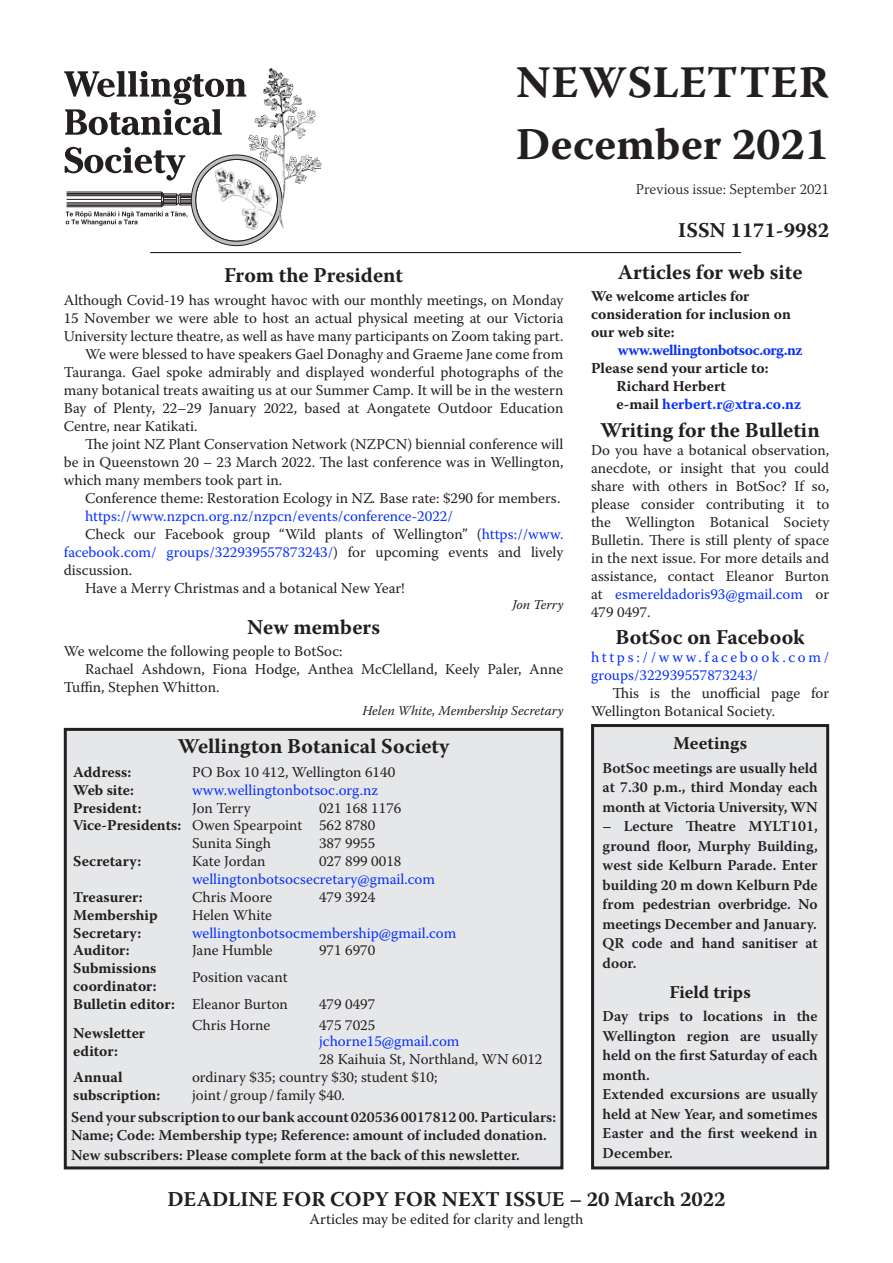
<style>
.page{position:relative;width:893px;height:1263px;background:#fff}
.page>*{position:absolute;margin:0;border:0;box-sizing:border-box;transform-origin:0 0}
.Body_first{font:700 45px "Warnock Pro";color:#231f20}
.Subhead_2{font:700 45px "Warnock Pro";letter-spacing:.015em;color:#231f20}
.Heading_1{font:700 21px "Warnock Pro";color:#231f20}
.Subhead_2-2{font:700 21px "Warnock Pro";color:#231f20}
.t1{font:700 18px "Warnock Pro";color:#231f20}
.Body_first-2{font:15px/18px "Warnock Pro";color:#231f20;text-align:justify}
.Body_text{font:15px/18px "Warnock Pro";color:#231f20;text-align:justify}
.t2{font:600 15px/19.5px "Warnock Pro";color:#231f20;text-align:justify}
.t3{font:700 15px/18px "Warnock Pro";color:#231f20}
.Body_text-2{font:15px "Warnock Pro";color:#0831ff}
.Body_first-3{font:15px/18px "Warnock Pro";color:#0831ff}
.t4{font:700 15px "Warnock Pro";letter-spacing:-.015em;color:#0831ff}
.Subhead_2-3{font:300 15px "Warnock Pro";color:#231f20}
.Author{font:italic 13.5px "Warnock Pro";color:#231f20}
.s1{font-style:italic}
.s2{color:#0831ff}
.s3{color:#231f20}
</style>
<div class="page">
<hr style="left:150px;top:252px;width:591px;height:1px;background:#070807">
<svg style="left:64px;top:71px;width:182px;height:64px"></svg>
<svg style="left:65px;top:147px;width:219px;height:100px"></svg>
<img style="left:282px;top:176px;width:25px;height:22px">
<img style="left:283px;top:171px;width:32px;height:5px">
<img style="left:283px;top:167px;width:25px;height:4px">
<img style="left:283px;top:163px;width:39px;height:4px">
<img style="left:260px;top:158px;width:60px;height:5px">
<img style="left:259px;top:154px;width:59px;height:4px">
<img style="left:249px;top:141px;width:36px;height:13px">
<img style="left:248px;top:136px;width:54px;height:5px">
<img style="left:249px;top:132px;width:56px;height:4px">
<img style="left:270px;top:127px;width:36px;height:5px">
<img style="left:256px;top:123px;width:56px;height:4px">
<img style="left:254px;top:118px;width:61px;height:5px">
<img style="left:260px;top:114px;width:56px;height:4px">
<img style="left:271px;top:110px;width:45px;height:4px">
<img style="left:266px;top:105px;width:44px;height:5px">
<img style="left:264px;top:97px;width:38px;height:8px">
<img style="left:263px;top:88px;width:30px;height:9px">
<img style="left:267px;top:83px;width:27px;height:5px">
<img style="left:267px;top:79px;width:22px;height:4px">
<img style="left:268px;top:68px;width:16px;height:11px">
<div style="left:593px;top:725px;width:235px;height:443px;background:#e6e7e9"></div>
<div style="left:591px;top:724px;width:238px;height:445px;border:3px solid #231f20"></div>
<div style="left:65px;top:729px;width:497px;height:439px;background:#e6e7e9"></div>
<div style="left:64px;top:728px;width:499px;height:441px;border:3px solid #231f20"></div>
<p class="Subhead_2" style="left:516px;top:55px;width:314px">NEWSLETTER</p>
<p class="Body_first" style="left:516px;top:118px;width:315px">December 2021</p>
<p class="Subhead_2-3" style="left:636px;top:180px;width:195px">Previous issue: September 2021</p>
<p class="Subhead_2-2" style="left:678px;top:217px;width:153px">ISSN 1171-9982</p>
<p class="Heading_1" style="left:224px;top:263px;width:180px">From the President</p>
<p class="Body_first-2" style="left:64px;top:290px;width:501px">Although Covid-19 has wrought havoc with our monthly meetings, on Monday 15 November we were able to host an actual physical meeting at our Victoria University lecture theatre, as well as have many participants on Zoom taking part.</p>
<p class="Body_text" style="left:64px;top:344px;width:501px;text-indent:21px">We were blessed to have speakers Gael Donaghy and Graeme Jane come from Tauranga. Gael spoke admirably and displayed wonderful photographs of the many botanical treats awaiting us at our Summer Camp. It will be in the western Bay of Plenty, 22–29 January 2022, based at Aongatete Outdoor Education Centre, near Katikati.</p>
<p class="Body_text" style="left:64px;top:434px;width:501px;text-indent:21px">The joint NZ Plant Conservation Network (NZPCN) biennial conference will be in Queenstown 20 – 23 March 2022. The last conference was in Wellington, which many members took part in.</p>
<p class="Body_text" style="left:85px;top:488px;width:477px">Conference theme: Restoration Ecology in NZ<span class="s1">.</span> Base rate: $290 for members.</p>
<p class="Body_text-2" style="left:85px;top:507px;width:369px">https://www.nzpcn.org.nz/nzpcn/events/conference-2022/</p>
<p class="Body_text" style="left:64px;top:524px;width:501px;text-indent:21px">Check our Facebook group “Wild plants of Wellington” (<span class="s2">https://www. facebook.com/ groups/322939557873243/</span>) for upcoming events and lively discussion.</p>
<p class="Body_text" style="left:85px;top:578px;width:321px">Have a Merry Christmas and a botanical New Year!</p>
<p class="Author" style="left:512px;top:596px;width:52px">Jon Terry</p>
<p class="Heading_1" style="left:247px;top:614px;width:135px">New members</p>
<p class="Body_first-2" style="left:64px;top:642px;width:280px">We welcome the following people to BotSoc:</p>
<p class="Body_text" style="left:64px;top:660px;width:501px;text-indent:21px">Rachael Ashdown, Fiona Hodge, Anthea McClelland, Keely Paler, Anne<br>Tuffin, Stephen Whitton.</p>
<p class="Author" style="left:362px;top:702px;width:202px">Helen White, Membership Secretary</p>
<p class="Heading_1" style="left:178px;top:733px;width:273px">Wellington Botanical Society</p>
<p class="t3" style="left:73px;top:763px;width:60px">Address:</p>
<p class="Body_first-2" style="left:192px;top:763px;width:205px">PO Box 10 412, Wellington 6140</p>
<p class="t3" style="left:73px;top:780px;width:62px">Web site:</p>
<p class="Body_text-2" style="left:192px;top:781px;width:188px">www.wellingtonbotsoc.org.nz</p>
<p class="t3" style="left:73px;top:798px;width:70px">President:</p>
<p class="Body_first-2" style="left:192px;top:798px;width:60px">Jon Terry</p>
<p class="Body_first-2" style="left:319px;top:798px;width:84px">021 168 1176</p>
<p class="t3" style="left:73px;top:816px;width:110px">Vice-Presidents:</p>
<p class="Body_first-2" style="left:192px;top:816px;width:112px">Owen Spearpoint</p>
<p class="Body_first-2" style="left:319px;top:816px;width:58px">562 8780</p>
<p class="Body_first-2" style="left:192px;top:834px;width:81px">Sunita Singh</p>
<p class="Body_first-2" style="left:319px;top:834px;width:58px">387 9955</p>
<p class="t3" style="left:73px;top:852px;width:70px">Secretary:</p>
<p class="Body_first-2" style="left:192px;top:852px;width:75px">Kate Jordan</p>
<p class="Body_first-2" style="left:319px;top:852px;width:84px">027 899 0018</p>
<p class="Body_text-2" style="left:192px;top:870px;width:244px">wellingtonbotsocsecretary@gmail.com</p>
<p class="t3" style="left:73px;top:887px;width:71px">Treasurer:</p>
<p class="Body_first-2" style="left:192px;top:887px;width:82px">Chris Moore</p>
<p class="Body_first-2" style="left:319px;top:887px;width:58px">479 3924</p>
<p class="t3" style="left:73px;top:905px;width:86px">Membership<br>Secretary:</p>
<p class="Body_first-2" style="left:192px;top:905px;width:82px">Helen White</p>
<p class="Body_first-3" style="left:192px;top:923px;width:266px">wellingtonbotsocmembership@gmail.com</p>
<p class="t3" style="left:73px;top:941px;width:58px">Auditor:</p>
<p class="Body_first-2" style="left:192px;top:941px;width:82px">Jane Humble</p>
<p class="Body_first-2" style="left:319px;top:941px;width:58px">971 6970</p>
<p class="t3" style="left:73px;top:959px;width:85px">Submissions coordinator:</p>
<p class="Body_first-2" style="left:192px;top:968px;width:97px">Position vacant</p>
<p class="t3" style="left:73px;top:995px;width:103px">Bulletin editor:</p>
<p class="Body_first-2" style="left:192px;top:995px;width:97px">Eleanor Burton</p>
<p class="Body_first-2" style="left:319px;top:995px;width:58px">479 0497</p>
<p class="t3" style="left:73px;top:1024px;width:74px">Newsletter editor:</p>
<p class="Body_first-2" style="left:192px;top:1015px;width:80px">Chris Horne</p>
<p class="Body_first-2" style="left:319px;top:1015px;width:58px">475 7025</p>
<p class="Body_first-2" style="left:319px;top:1032px;width:225px"><span class="s2">jchorne15@gmail.com<br></span>28 Kaihuia St, Northland, WN 6012</p>
<p class="t3" style="left:73px;top:1067px;width:89px">Annual subscription:</p>
<p class="Body_first-2" style="left:192px;top:1067px;width:247px">ordinary $35; country $30; student $10; joint/ group/family $40.</p>
<p class="t2" style="left:71px;top:1108px;width:487px;line-height:18px">Send your subscription to our bank account 020536 0017812 00. Particulars:<br>Name; Code: Membership type; Reference: amount of included donation.</p>
<p class="t2" style="left:71px;top:1145px;width:450px">New subscribers: Please complete form at the back of this newsletter.</p>
<p class="Heading_1" style="left:618px;top:260px;width:186px">Articles for web site</p>
<p class="t3" style="left:591px;top:287px;width:201px">We welcome articles for consideration for inclusion on our web site:</p>
<p class="t4" style="left:618px;top:341px;width:186px">www.wellingtonbotsoc.org.nz</p>
<p class="t3" style="left:591px;top:359px;width:179px">Please send your article to:</p>
<p class="t3" style="left:617px;top:377px;width:111px">Richard Herbert</p>
<p class="t4" style="left:617px;top:395px;width:186px"><span class="s3">e-mail</span> herbert.r@xtra.co.nz</p>
<p class="Heading_1" style="left:600px;top:417px;width:221px">Writing for the Bulletin</p>
<p class="Body_first-2" style="left:591px;top:440px;width:240px">Do you have a botanical observation, anecdote, or insight that you could share with others in BotSoc? If so, please consider contributing it to the Wellington Botanical Society Bulletin. There is still plenty of space in the next issue. For more details and assistance, contact Eleanor Burton at <span class="s2">esmereldadoris93@gmail.com</span> or 479 0497.</p>
<p class="Heading_1" style="left:616px;top:624px;width:191px">BotSoc on Facebook</p>
<p class="Body_first-3" style="left:591px;top:648px;width:240px">https://www.facebook.com/ groups/322939557873243/</p>
<p class="Body_text" style="left:591px;top:684px;width:240px;text-indent:21px">This is the unofficial page for<br>Wellington Botanical Society.</p>
<p class="t1" style="left:673px;top:732px;width:76px">Meetings</p>
<p class="t2" style="left:603px;top:758px;width:217px">BotSoc meetings are usually held at 7.30 p.m., third Monday each month at Victoria University, WN</p>
<p class="t2" style="left:603px;top:816px;width:217px">– Lecture Theatre MYLT101, ground floor, Murphy Building, west side Kelburn Parade. Enter building 20 m down Kelburn Pde from pedestrian overbridge. No meetings December and January.</p>
<p class="t2" style="left:603px;top:933px;width:217px">QR code and hand sanitiser at door.</p>
<p class="t1" style="left:669px;top:981px;width:83px">Field trips</p>
<p class="t2" style="left:603px;top:1006px;width:217px">Day trips to locations in the Wellington region are usually held on the first Saturday of each month.</p>
<p class="t2" style="left:603px;top:1084px;width:217px">Extended excursions are usually held at New Year, and sometimes Easter and the first weekend in December.</p>
<p class="Heading_1" style="left:167px;top:1186px;width:559px">DEADLINE FOR COPY FOR NEXT ISSUE – 20 March 2022</p>
<p class="Body_first-2" style="left:310px;top:1210px;width:275px">Articles may be edited for clarity and length</p>
</div>
